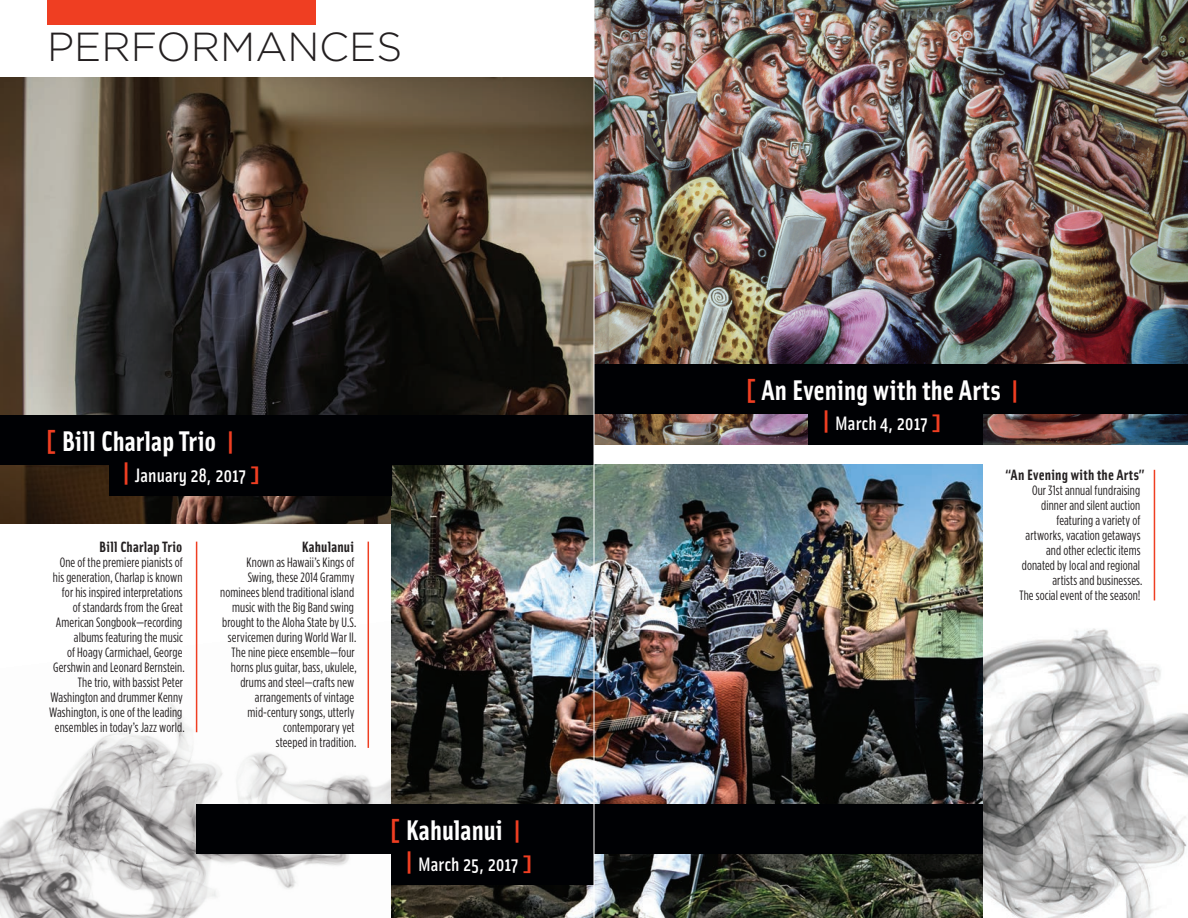
<style>
.page{position:relative;width:1188px;height:918px;background:#fff}
.page>*{position:absolute;margin:0;border:0;box-sizing:border-box;transform-origin:0 0}
.t1{font:300 40.5px "Gotham";color:#231f20}
.t2{font:700 28.5px "Solex";color:#fff}
.t3{font:500 19.5px "Solex";color:#fff}
.t4{font:700 15px "Solex";letter-spacing:.015em;color:#231f20}
.t5{font:13.5px/15px "Gotham Condensed";letter-spacing:.01em;color:#231f20;text-align:right}
.s1{font-weight:900;color:#ef3e22}
.s2{font-weight:900;font-size:28.5px;color:#ef3e22}
.s3{font-weight:900;font-size:21px;color:#ef3e22}
</style>
<div class="page">
<img style="left:0;top:612px;width:392px;height:306px">
<img style="left:983px;top:525px;width:205px;height:393px">
<hr style="left:1154px;top:470px;width:1px;height:130px;background:#ef3e22">
<img style="left:0;top:78px;width:594px;height:445px">
<img style="left:595px;top:0;width:593px;height:445px">
<img style="left:392px;top:465px;width:591px;height:453px">
<div style="left:47px;top:0;width:269px;height:25px;background:#ef3e22"></div>
<hr style="left:196px;top:542px;width:1px;height:190px;background:#ef3e22">
<hr style="left:368px;top:542px;width:1px;height:206px;background:#ef3e22">
<div style="left:0;top:415px;width:594px;height:50px;background:#000104"></div>
<div style="left:109px;top:454px;width:283px;height:42px;background:#000104"></div>
<div style="left:196px;top:804px;width:787px;height:49px;background:#000104"></div>
<div style="left:392px;top:843px;width:202px;height:41px;background:#000104"></div>
<div style="left:594px;top:364px;width:594px;height:50px;background:#000104"></div>
<div style="left:809px;top:403px;width:174px;height:42px;background:#000104"></div>
<hr style="left:594px;top:0;width:1px;height:918px;background:#fff">
<h1 class="t1" style="left:47px;top:25px;width:357px">PERFORMANCES</h1>
<h2 class="t2" style="left:45px;top:423px;width:191px"><span class="s1">[</span> Bill Charlap Trio <span class="s1">|</span></h2>
<h3 class="t3" style="left:122px;top:463px;width:141px"><span class="s2">|</span> January 28, 2017 <span class="s3">]</span></h3>
<p class="t4" style="left:99px;top:537px;width:85px">Bill Charlap Trio</p>
<p class="t5" style="left:49px;top:555px;width:137px">One of the premiere pianists of his generation, Charlap is known for his inspired interpretations<br>of standards from the Great<br>American Songbook—recording albums featuring the music<br>of Hoagy Carmichael, George<br>Gershwin and Leonard Bernstein.<br>The trio, with bassist Peter<br>Washington and drummer Kenny<br>Washington, is one of the leading ensembles in today’s Jazz world.</p>
<p class="t4" style="left:302px;top:537px;width:54px">Kahulanui</p>
<p class="t5" style="left:220px;top:555px;width:138px">Known as Hawaii’s Kings of<br>Swing, these 2014 Grammy nominees blend traditional island music with the Big Band swing brought to the Aloha State by U.S. servicemen during World War II.<br>The nine piece ensemble—four horns plus guitar, bass, ukulele, drums and steel—crafts new arrangements of vintage mid-century songs, utterly contemporary yet<br>steeped in tradition.</p>
<h2 class="t2" style="left:389px;top:811px;width:134px"><span class="s1">[</span> Kahulanui <span class="s1">|</span></h2>
<h3 class="t3" style="left:405px;top:852px;width:130px"><span class="s2">|</span> March 25, 2017 <span class="s3">]</span></h3>
<h2 class="t2" style="left:745px;top:372px;width:276px"><span class="s1">[</span> An Evening with the Arts <span class="s1">|</span></h2>
<h3 class="t3" style="left:822px;top:411px;width:122px"><span class="s2">|</span> March 4, 2017 <span class="s3">]</span></h3>
<p class="t4" style="left:1005px;top:465px;width:141px">“An Evening with the Arts”</p>
<p class="t5" style="left:1019px;top:483px;width:125px">Our 31st annual fundraising dinner and silent auction featuring a variety of artworks, vacation getaways and other eclectic items donated by local and regional artists and businesses.<br>The social event of the season!</p>
</div>
